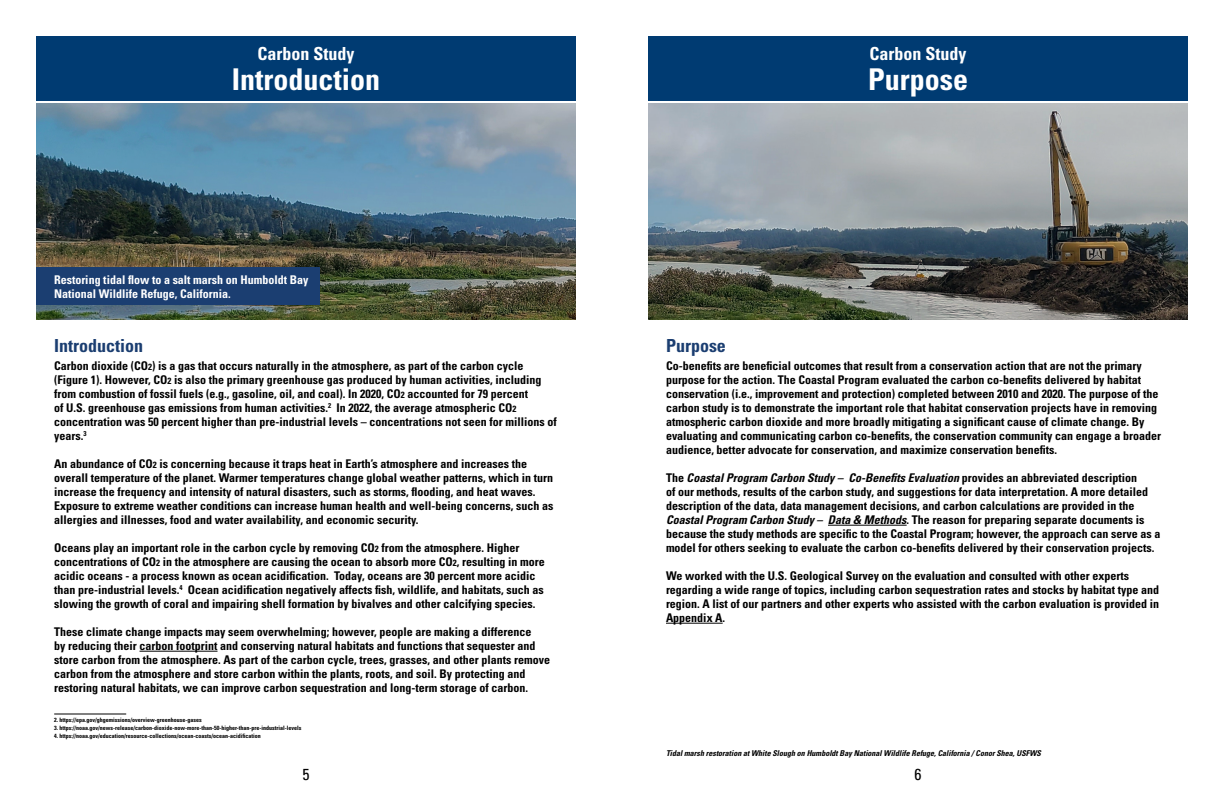
<style>
.page{position:relative;width:1224px;height:792px;background:#fff}
.page>*{position:absolute;margin:0;border:0;box-sizing:border-box;transform-origin:0 0}
.t1{font:700 condensed 30px "Univers";color:#fff}
.t2{font:700 condensed 18px "Univers";color:#fff}
.t3{font:700 condensed 18px "Univers";color:#1b3e71}
.t4{font:condensed 16px "Univers";color:#000}
.t5{font:700 condensed 12px/14px "Univers";color:#000}
.t6{font:700 condensed 12px/14px "Univers";color:#fff}
.t7{font:italic 700 condensed 8px "Univers";color:#000}
.t8{font:700 condensed 6px "Univers";color:#000}
.s1{font-size:9px}
.s2{font-style:italic}
</style>
<div class="page">
<img style="left:648px;top:104px;width:540px;height:216px">
<hr style="left:828px;top:525px;width:79px;height:1px;background:#000">
<hr style="left:666px;top:623px;width:57px;height:1px;background:#000">
<img style="left:36px;top:104px;width:540px;height:216px">
<div style="left:648px;top:36px;width:540px;height:65px;background:#003b72"></div>
<div style="left:36px;top:36px;width:540px;height:65px;background:#003b72"></div>
<hr style="left:140px;top:651px;width:78px;height:1px;background:#000">
<hr style="left:54px;top:714px;width:72px;height:1px;background:#000">
<div style="left:36px;top:267px;width:283px;height:38px;background:#1b3e71"></div>
<h2 class="t2" style="left:258px;top:43px;width:99px">Carbon Study</h2>
<h1 class="t1" style="left:232px;top:61px;width:150px">Introduction</h1>
<p class="t6" style="left:54px;top:272px;width:256px">Restoring tidal flow to a salt marsh on Humboldt Bay<br>National Wildlife Refuge, California.</p>
<p class="t3" style="left:54px;top:335px;width:91px">Introduction</p>
<p class="t5" style="left:54px;top:359px;width:471px">Carbon dioxide (CO<span class="s1">2</span>) is a gas that occurs naturally in the atmosphere, as part of the carbon cycle</p>
<p class="t5" style="left:54px;top:373px;width:504px">(Figure 1). However, CO<span class="s1">2</span> is also the primary greenhouse gas produced by human activities, including from combustion of fossil fuels (e.g., gasoline, oil, and coal). In 2020, CO<span class="s1">2</span> accounted for 79 percent<br>of U.S. greenhouse gas emissions from human activities.<sup>2</sup> In 2022, the average atmospheric CO<span class="s1">2 </span>concentration was 50 percent higher than pre-industrial levels – concentrations not seen for millions of years.<sup>3</sup></p>
<p class="t5" style="left:54px;top:457px;width:501px">An abundance of CO<span class="s1">2</span> is concerning because it traps heat in Earth’s atmosphere and increases the overall temperature of the planet. Warmer temperatures change global weather patterns, which in turn increase the frequency and intensity of natural disasters, such as storms, flooding, and heat waves.<br>Exposure to extreme weather conditions can increase human health and well-being concerns, such as allergies and illnesses, food and water availability, and economic security.</p>
<p class="t5" style="left:54px;top:541px;width:492px">Oceans play an important role in the carbon cycle by removing CO<span class="s1">2</span> from the atmosphere. Higher concentrations of CO<span class="s1">2</span> in the atmosphere are causing the ocean to absorb more CO<span class="s1">2</span>, resulting in more acidic oceans - a process known as ocean acidification. Today, oceans are 30 percent more acidic than pre-industrial levels.<sup>4</sup> Ocean acidification negatively affects fish, wildlife, and habitats, such as slowing the growth of coral and impairing shell formation by bivalves and other calcifying species.</p>
<p class="t5" style="left:54px;top:625px;width:497px">These climate change impacts may seem overwhelming; however, people are making a difference<br>by reducing their carbon footprint and conserving natural habitats and functions that sequester and store carbon from the atmosphere. As part of the carbon cycle, trees, grasses, and other plants remove carbon from the atmosphere and store carbon within the plants, roots, and soil. By protecting and restoring natural habitats, we can improve carbon sequestration and long-term storage of carbon.</p>
<p class="t8" style="left:54px;top:716px;width:149px">2. https://epa.gov/ghgemissions/overview-greenhouse-gases</p>
<p class="t8" style="left:54px;top:724px;width:249px">3. https://noaa.gov/news-release/carbon-dioxide-now-more-than-50-higher-than-pre-industrial-levels</p>
<p class="t8" style="left:54px;top:732px;width:208px">4. https://noaa.gov/education/resource-collections/ocean-coasts/ocean-acidification</p>
<h2 class="t2" style="left:870px;top:43px;width:99px">Carbon Study</h2>
<h1 class="t1" style="left:868px;top:61px;width:101px">Purpose</h1>
<p class="t3" style="left:666px;top:335px;width:61px">Purpose</p>
<p class="t5" style="left:666px;top:359px;width:497px">Co-benefits are beneficial outcomes that result from a conservation action that are not the primary purpose for the action. The Coastal Program evaluated the carbon co-benefits delivered by habitat conservation (i.e., improvement and protection) completed between 2010 and 2020. The purpose of the carbon study is to demonstrate the important role that habitat conservation projects have in removing atmospheric carbon dioxide and more broadly mitigating a significant cause of climate change. By evaluating and communicating carbon co-benefits, the conservation community can engage a broader audience, better advocate for conservation, and maximize conservation benefits.</p>
<p class="t5" style="left:666px;top:471px;width:496px">The <span class="s2">Coastal Program Carbon Study – Co-Benefits Evaluation</span> provides an abbreviated description<br>of our methods, results of the carbon study, and suggestions for data interpretation. A more detailed description of the data, data management decisions, and carbon calculations are provided in the <span class="s2">Coastal Program Carbon Study – Data &amp; Methods</span>. The reason for preparing separate documents is because the study methods are specific to the Coastal Program; however, the approach can serve as a model for others seeking to evaluate the carbon co-benefits delivered by their conservation projects.</p>
<p class="t5" style="left:666px;top:569px;width:495px">We worked with the U.S. Geological Survey on the evaluation and consulted with other experts regarding a wide range of topics, including carbon sequestration rates and stocks by habitat type and region. A list of our partners and other experts who assisted with the carbon evaluation is provided in Appendix A.</p>
<p class="t7" style="left:666px;top:748px;width:376px">Tidal marsh restoration at White Slough on Humboldt Bay National Wildlife Refuge, California / Conor Shea, USFWS</p>
<h3 class="t4" style="left:302px;top:765px;width:9px">5</h3>
<h3 class="t4" style="left:914px;top:765px;width:9px">6</h3>
</div>
